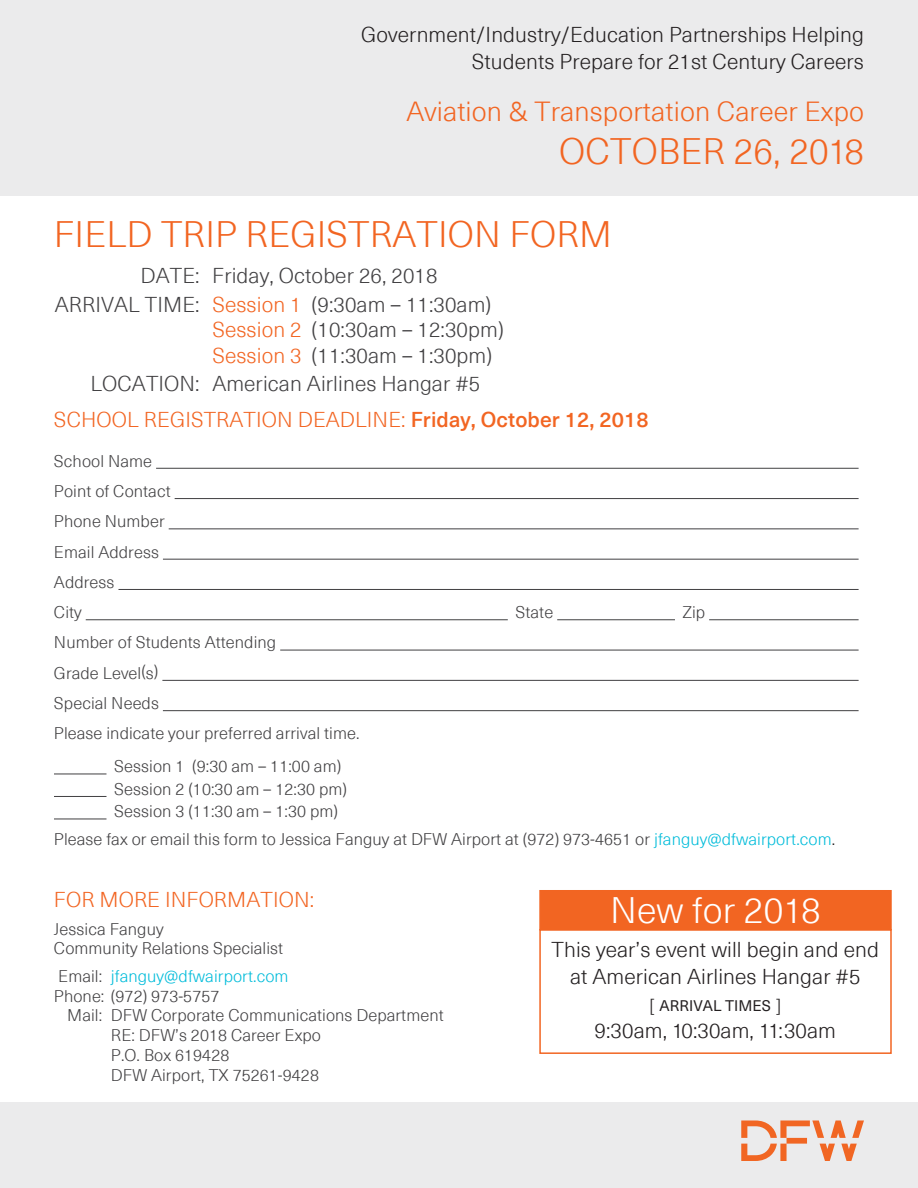
<style>
.page{position:relative;width:918px;height:1188px;background:#fff}
.page>*{position:absolute;margin:0;border:0;box-sizing:border-box;transform-origin:0 0}
.t1{font:300 36px "Neue Haas Unica W1 G";letter-spacing:.005em;color:#f26522}
.t2{font:300 36px "Neue Haas Unica W1 G";letter-spacing:.005em;color:#fff}
.t3{font:300 27px "Neue Haas Unica W1 G";letter-spacing:.005em;color:#f26522}
.t4{font:300 21px/28.5px "Neue Haas Unica W1 G";letter-spacing:.005em;color:#414042}
.t5{font:300 21px/27px "Neue Haas Unica W1 G";letter-spacing:.005em;color:#231f20;text-align:right}
.t6{font:300 21px "Neue Haas Unica W1 G";letter-spacing:.005em;color:#f26522}
.t7{font:300 16.5px/30.3px "Neue Haas Unica W1 G";letter-spacing:.005em;color:#414042}
.t8{font:15px "Neue Haas Unica W1 G";letter-spacing:.005em;color:#231f20}
.s1{color:#f26522}
.s2{font-weight:500;color:#f26522}
.s3{color:#00bcda}
.s4{color:#231f20}
.s5{font-weight:300;font-size:18px}
</style>
<div class="page">
<div style="left:0;top:0;width:918px;height:195px;background:#ebebec"></div>
<div style="left:0;top:1102px;width:918px;height:86px;background:#ebebec"></div>
<hr style="left:156px;top:468px;width:703px;height:1px;background:#414042">
<hr style="left:175px;top:498px;width:684px;height:1px;background:#414042">
<hr style="left:169px;top:528px;width:690px;height:1px;background:#414042">
<hr style="left:163px;top:559px;width:696px;height:1px;background:#414042">
<hr style="left:118px;top:589px;width:741px;height:1px;background:#414042">
<hr style="left:86px;top:619px;width:422px;height:1px;background:#414042">
<hr style="left:557px;top:619px;width:118px;height:1px;background:#414042">
<hr style="left:709px;top:619px;width:150px;height:1px;background:#414042">
<hr style="left:280px;top:650px;width:579px;height:1px;background:#414042">
<hr style="left:162px;top:680px;width:697px;height:1px;background:#414042">
<hr style="left:163px;top:710px;width:696px;height:1px;background:#414042">
<hr style="left:54px;top:774px;width:52px;height:1px;background:#414042">
<hr style="left:54px;top:796px;width:52px;height:1px;background:#414042">
<hr style="left:54px;top:819px;width:52px;height:1px;background:#414042">
<svg style="left:741px;top:1120px;width:123px;height:41px"></svg>
<div style="left:539px;top:890px;width:353px;height:40px;background:#f26522"></div>
<div style="left:539px;top:929px;width:353px;height:125px;border:2px solid #f26522"></div>
<p class="t5" style="left:361px;top:20px;width:504px">Government/Industry/Education Partnerships Helping<br>Students Prepare for 21st Century Careers</p>
<h2 class="t3" style="left:406px;top:92px;width:459px">Aviation &amp; Transportation Career Expo</h2>
<h1 class="t1" style="left:559px;top:125px;width:306px">OCTOBER 26, 2018</h1>
<h1 class="t1" style="left:54px;top:208px;width:559px">FIELD TRIP REGISTRATION FORM</h1>
<p class="t4" style="left:55px;top:261px;width:438px;text-indent:86px">DATE: Friday, October 26, 2018<br>ARRIVAL TIME: <span class="s1">Session 1</span> (9:30am – 11:30am)</p>
<p class="t4" style="left:212px;top:316px;width:293px;line-height:25.5px"><span class="s1">Session 2</span> (10:30am – 12:30pm)<br><span class="s1">Session 3</span> (11:30am – 1:30pm)</p>
<p class="t4" style="left:54px;top:365px;width:596px;line-height:36px;text-indent:36px">LOCATION: American Airlines Hangar #5<br><span class="s1">SCHOOL REGISTRATION DEADLINE:</span> <span class="s2">Friday, October 12, 2018</span></p>
<p class="t7" style="left:54px;top:445px;width:118px">School Name<br>Point of Contact<br>Phone Number<br>Email Address<br>Address<br>City</p>
<p class="t7" style="left:516px;top:596px;width:39px">State</p>
<p class="t7" style="left:683px;top:596px;width:24px">Zip</p>
<p class="t7" style="left:54px;top:627px;width:307px">Number of Students Attending<br>Grade Level(s)<br>Special Needs<br>Please indicate your preferred arrival time.</p>
<p class="t7" style="left:114px;top:754px;width:234px;line-height:22.5px">Session 1 (9:30 am – 11:00 am)<br>Session 2 (10:30 am – 12:30 pm)<br>Session 3 (11:30 am – 1:30 pm)</p>
<p class="t7" style="left:54px;top:823px;width:783px">Please fax or email this form to Jessica Fanguy at DFW Airport at (972) 973-4651 or <span class="s3">jfanguy@dfwairport.com</span><span class="s4">.</span></p>
<p class="t6" style="left:54px;top:885px;width:262px">FOR MORE INFORMATION:</p>
<p class="t7" style="left:54px;top:918px;width:231px;line-height:19.8px">Jessica Fanguy<br>Community Relations Specialist</p>
<p class="t7" style="left:54px;top:965px;width:236px;line-height:19.8px">Email: <span class="s3">jfanguy@dfwairport.com<br></span>Phone: (972) 973-5757</p>
<p class="t7" style="left:111px;top:1005px;width:334px;line-height:19.8px;text-indent:-44px">Mail: DFW Corporate Communications Department<br>RE: DFW’s 2018 Career Expo<br>P.O. Box 619428<br>DFW Airport, TX 75261-9428</p>
<h1 class="t2" style="left:610px;top:884px;width:212px">New for 2018</h1>
<p class="t5" style="left:552px;top:936px;width:329px;text-align:center">This year’s event will begin and end at American Airlines Hangar #5</p>
<p class="t8" style="left:650px;top:995px;width:133px"><span class="s5">[</span> ARRIVAL TIMES <span class="s5">]</span></p>
<p class="t5" style="left:595px;top:1017px;width:243px">9:30am, 10:30am, 11:30am</p>
</div>
